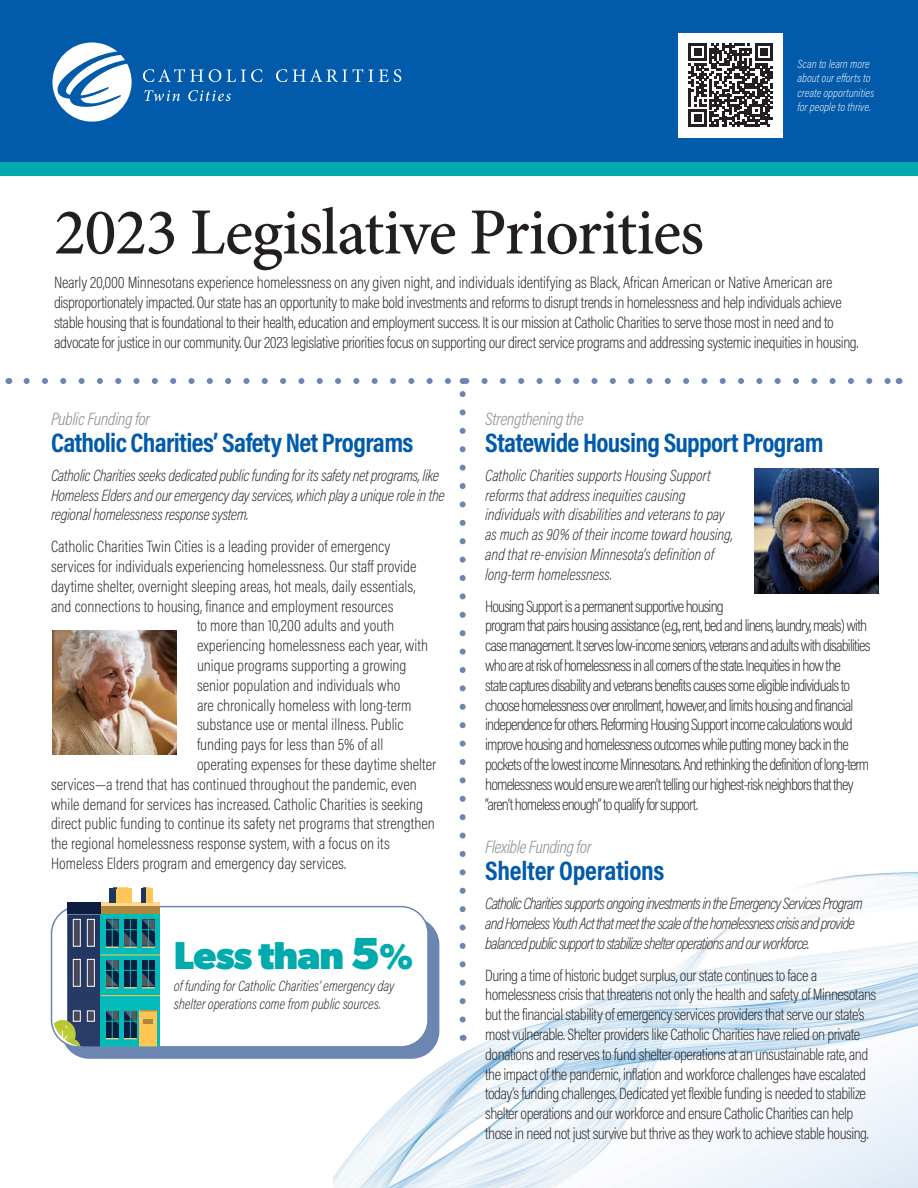
<style>
.page{position:relative;width:918px;height:1188px;background:#fff}
.page>*{position:absolute;margin:0;border:0;box-sizing:border-box;transform-origin:0 0}
.t1{font:500 66px "Minion Pro";letter-spacing:-.02em;color:#231f20}
.t2{font:700 39px "Gibson";letter-spacing:-.02em;color:#00aaad}
.t3{font:700 27px "Acumin Pro Cond";letter-spacing:-.025em;color:#015aaa}
.t4{font:italic 300 18px "Acumin Pro Cond";letter-spacing:-.025em;color:#939598}
.t5{font:200 16.5px/19.8px "Acumin Pro Cond";letter-spacing:-.025em;color:#231f20}
.t6{font:200 16.5px "Acumin Pro Cond";color:#231f20}
.t7{font:200 16.5px/19.8px "Acumin Pro Cond";letter-spacing:-.05em;color:#231f20}
.t8{font:italic 200 16.5px/19.8px "Acumin Pro Cond";letter-spacing:-.025em;color:#231f20}
.t9{font:italic 200 16.5px/19.8px "Acumin Pro Cond";letter-spacing:-.05em;color:#231f20}
.t10{font:italic 200 15px/18px "Acumin Pro Cond";letter-spacing:-.01em;color:#231f20}
.t11{font:italic 200 12px/14.4px "Acumin Pro Cond";color:#fff}
.s1{font-size:45px}
.s2{font-size:36px}
</style>
<div class="page">
<div style="left:0;top:0;width:918px;height:169px;background:#015aaa"></div>
<img style="left:333px;top:724px;width:585px;height:464px">
<div style="left:679px;top:33px;width:104px;height:104px;background:#fff"></div>
<svg style="left:689px;top:43px;width:84px;height:84px"></svg>
<svg style="left:53px;top:42px;width:79px;height:80px"></svg>
<svg style="left:143px;top:69px;width:60px;height:13px"></svg>
<svg style="left:209px;top:69px;width:12px;height:13px"></svg>
<svg style="left:227px;top:69px;width:36px;height:13px"></svg>
<svg style="left:276px;top:69px;width:125px;height:13px"></svg>
<svg style="left:144px;top:90px;width:36px;height:11px"></svg>
<svg style="left:188px;top:90px;width:43px;height:11px"></svg>
<img style="left:52px;top:630px;width:125px;height:125px">
<svg style="left:460px;top:391px;width:6px;height:629px"></svg>
<svg style="left:27px;top:378px;width:863px;height:6px"></svg>
<img style="left:754px;top:469px;width:125px;height:124px">
<div style="left:0;top:162px;width:918px;height:14px;background:#00aaad"></div>
<div style="left:62px;top:918px;width:377px;height:140px;background:#6a86b1;border-radius:27px"></div>
<div style="left:61px;top:917px;width:378px;height:142px;border:2px solid #6a86b1;border-radius:27px"></div>
<div style="left:52px;top:907px;width:376px;height:140px;background:#fff;border-radius:27px"></div>
<div style="left:51px;top:906px;width:378px;height:142px;border:2px solid #6a86b1;border-radius:27px"></div>
<div style="left:100px;top:914px;width:60px;height:132px;background:#02bab8"></div>
<div style="left:100px;top:906px;width:60px;height:8px;background:#af863f"></div>
<hr style="left:100px;top:903px;width:60px;height:3px;background:#ffd88d">
<hr style="left:100px;top:955px;width:60px;height:1px;background:#fec655">
<hr style="left:100px;top:995px;width:60px;height:1px;background:#fec655">
<div style="left:141px;top:888px;width:5px;height:15px;background:#203460"></div>
<div style="left:109px;top:888px;width:7px;height:15px;background:#203460"></div>
<div style="left:140px;top:1011px;width:17px;height:35px;background:#fec655"></div>
<div style="left:67px;top:906px;width:33px;height:8px;background:#0d1d3f"></div>
<hr style="left:67px;top:903px;width:33px;height:3px;background:#0d1d3f">
<div style="left:146px;top:888px;width:6px;height:15px;background:#fec655"></div>
<div style="left:116px;top:888px;width:16px;height:15px;background:#fec655"></div>
<svg style="left:113px;top:887px;width:15px;height:1px"></svg>
<svg style="left:106px;top:919px;width:49px;height:29px"></svg>
<svg style="left:106px;top:960px;width:49px;height:28px"></svg>
<svg style="left:106px;top:1010px;width:51px;height:29px"></svg>
<svg style="left:54px;top:914px;width:46px;height:133px"></svg>
<p class="t11" style="left:798px;top:56px;width:78px">Scan to learn more about our efforts to create opportunities for people to thrive.</p>
<p class="t1" style="left:54px;top:188px;width:652px">2023 Legislative Priorities</p>
<p class="t5" style="left:54px;top:272px;width:806px">Nearly 20,000 Minnesotans experience homelessness on any given night, and individuals identifying as Black, African American or Native American are disproportionately impacted. Our state has an opportunity to make bold investments and reforms to disrupt trends in homelessness and help individuals achieve stable housing that is foundational to their health, education and employment success. It is our mission at Catholic Charities to serve those most in need and to advocate for justice in our community. Our 2023 legislative priorities focus on supporting our direct service programs and addressing systemic inequities in housing.</p>
<p class="t4" style="left:51px;top:407px;width:100px">Public Funding for</p>
<p class="t3" style="left:51px;top:425px;width:364px">Catholic Charities’ Safety Net Programs</p>
<p class="t8" style="left:51px;top:465px;width:395px">Catholic Charities seeks dedicated public funding for its safety net programs, like<br>Homeless Elders and our emergency day services, which play a unique role in the regional homelessness response system.</p>
<p class="t6" style="left:51px;top:536px;width:341px">Catholic Charities Twin Cities is a leading provider of emergency</p>
<p class="t6" style="left:51px;top:556px;width:367px">services for individuals experiencing homelessness. Our staff provide</p>
<p class="t6" style="left:51px;top:576px;width:366px">daytime shelter, overnight sleeping areas, hot meals, daily essentials,</p>
<p class="t6" style="left:51px;top:595px;width:344px">and connections to housing, finance and employment resources</p>
<p class="t6" style="left:197px;top:615px;width:199px">to more than 10,200 adults and youth</p>
<p class="t6" style="left:197px;top:635px;width:233px">experiencing homelessness each year, with</p>
<p class="t6" style="left:197px;top:655px;width:211px">unique programs supporting a growing</p>
<p class="t6" style="left:197px;top:675px;width:205px">senior population and individuals who</p>
<p class="t6" style="left:197px;top:694px;width:216px">are chronically homeless with long-term</p>
<p class="t6" style="left:197px;top:714px;width:208px">substance use or mental illness. Public</p>
<p class="t6" style="left:197px;top:734px;width:188px">funding pays for less than 5% of all</p>
<p class="t6" style="left:197px;top:754px;width:241px">operating expenses for these daytime shelter</p>
<p class="t6" style="left:51px;top:774px;width:367px">services—a trend that has continued throughout the pandemic, even</p>
<p class="t6" style="left:51px;top:793px;width:373px">while demand for services has increased. Catholic Charities is seeking</p>
<p class="t6" style="left:51px;top:813px;width:385px">direct public funding to continue its safety net programs that strengthen</p>
<p class="t6" style="left:51px;top:833px;width:340px">the regional homelessness response system, with a focus on its</p>
<p class="t6" style="left:51px;top:853px;width:297px">Homeless Elders program and emergency day services.</p>
<p class="t2" style="left:174px;top:932px;width:241px">Less than <span class="s1">5</span><span class="s2">%</span></p>
<p class="t10" style="left:174px;top:977px;width:222px">of funding for Catholic Charities’ emergency day shelter operations come from public sources.</p>
<p class="t4" style="left:485px;top:407px;width:100px">Strengthening the</p>
<p class="t3" style="left:485px;top:425px;width:340px">Statewide Housing Support Program</p>
<p class="t8" style="left:485px;top:465px;width:250px">Catholic Charities supports Housing Support reforms that address inequities causing individuals with disabilities and veterans to pay as much as 90% of their income toward housing, and that re-envision Minnesota’s definition of long-term homelessness.</p>
<p class="t7" style="left:485px;top:596px;width:387px">Housing Support is a permanent supportive housing<br>program that pairs housing assistance (e.g., rent, bed and linens, laundry, meals) with case management. It serves low-income seniors, veterans and adults with disabilities who are at risk of homelessness in all corners of the state. Inequities in how the<br>state captures disability and veterans benefits causes some eligible individuals to choose homelessness over enrollment, however, and limits housing and financial independence for others. Reforming Housing Support income calculations would improve housing and homelessness outcomes while putting money back in the pockets of the lowest income Minnesotans. And rethinking the definition of long-term homelessness would ensure we aren’t telling our highest-risk neighbors that they “aren’t homeless enough” to qualify for support.</p>
<p class="t4" style="left:485px;top:836px;width:108px">Flexible Funding for</p>
<p class="t3" style="left:485px;top:853px;width:181px">Shelter Operations</p>
<p class="t9" style="left:485px;top:893px;width:379px">Catholic Charities supports ongoing investments in the Emergency Services Program and Homeless Youth Act that meet the scale of the homelessness crisis and provide balanced public support to stabilize shelter operations and our workforce.</p>
<p class="t5" style="left:485px;top:965px;width:393px">During a time of historic budget surplus, our state continues to face a homelessness crisis that threatens not only the health and safety of Minnesotans but the financial stability of emergency services providers that serve our state’s most vulnerable. Shelter providers like Catholic Charities have relied on private donations and reserves to fund shelter operations at an unsustainable rate, and the impact of the pandemic, inflation and workforce challenges have escalated today’s funding challenges. Dedicated yet flexible funding is needed to stabilize shelter operations and our workforce and ensure Catholic Charities can help those in need not just survive but thrive as they work to achieve stable housing.</p>
</div>
